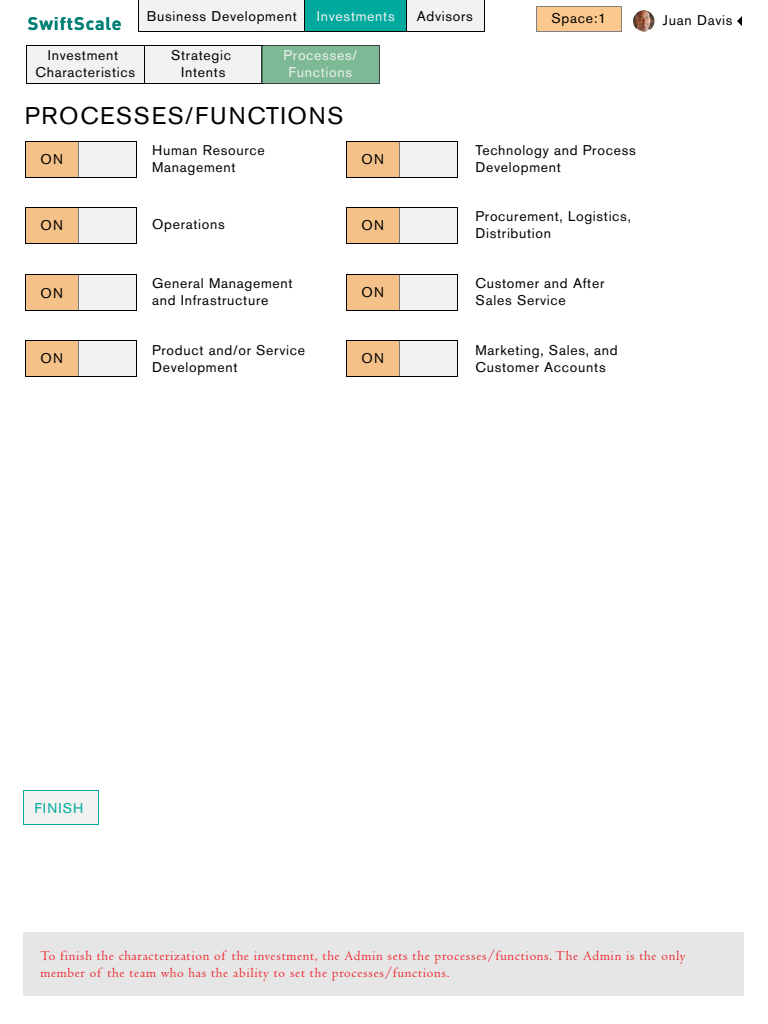
<style>
.page{position:relative;width:768px;height:1024px;background:#fff}
.page>*{position:absolute;margin:0;border:0;box-sizing:border-box;transform-origin:0 0}
.t1{font:24px "Akzidenz Grotesk BE";letter-spacing:.07em;color:#000}
.t2{font:700 18px "DIN";letter-spacing:.05em;color:#007f76}
.t3{font:14px/16.8px "Akzidenz Grotesk BE";letter-spacing:.05em;color:#000}
.t4{font:14px/16.8px "Centaur";letter-spacing:.05em;color:#ed1c24}
.t5{font:14px/16.8px "Akzidenz Grotesk BE";letter-spacing:.05em;color:#f2f2f2;text-align:center}
.t6{font:14px "Akzidenz Grotesk BE";letter-spacing:.07em;color:#00a99d}
</style>
<div class="page">
<svg style="left:138px;top:0;width:347px;height:32px"></svg>
<div style="left:23px;top:790px;width:76px;height:35px;background:#f2f2f2;border:1px solid #00a99d"></div>
<div style="left:25px;top:141px;width:112px;height:37px;background:#f2f2f2;border:1px solid #000"></div>
<div style="left:25px;top:141px;width:54px;height:37px;background:#f4c288;border:1px solid #000"></div>
<div style="left:25px;top:207px;width:112px;height:37px;background:#f2f2f2;border:1px solid #000"></div>
<div style="left:25px;top:207px;width:54px;height:37px;background:#f4c288;border:1px solid #000"></div>
<div style="left:25px;top:274px;width:112px;height:37px;background:#f2f2f2;border:1px solid #000"></div>
<div style="left:25px;top:274px;width:54px;height:37px;background:#f4c288;border:1px solid #000"></div>
<div style="left:25px;top:340px;width:112px;height:37px;background:#f2f2f2;border:1px solid #000"></div>
<div style="left:25px;top:340px;width:54px;height:37px;background:#f4c288;border:1px solid #000"></div>
<div style="left:346px;top:141px;width:112px;height:37px;background:#f2f2f2;border:1px solid #000"></div>
<div style="left:346px;top:141px;width:54px;height:37px;background:#f4c288;border:1px solid #000"></div>
<div style="left:346px;top:207px;width:112px;height:37px;background:#f2f2f2;border:1px solid #000"></div>
<div style="left:346px;top:207px;width:54px;height:37px;background:#f4c288;border:1px solid #000"></div>
<div style="left:346px;top:274px;width:112px;height:37px;background:#f2f2f2;border:1px solid #000"></div>
<div style="left:346px;top:340px;width:112px;height:37px;background:#f2f2f2;border:1px solid #000"></div>
<div style="left:346px;top:340px;width:54px;height:37px;background:#f4c288;border:1px solid #000"></div>
<div style="left:144px;top:45px;width:119px;height:39px;background:#f2f2f2;border:1px solid #000"></div>
<div style="left:26px;top:45px;width:119px;height:39px;background:#f2f2f2;border:1px solid #000"></div>
<div style="left:261px;top:45px;width:119px;height:39px;background:#7db995"></div>
<div style="left:346px;top:274px;width:54px;height:37px;background:#f4c288;border:1px solid #000"></div>
<svg style="left:737px;top:16px;width:5px;height:10px"></svg>
<img style="left:633px;top:10px;width:22px;height:22px;border-radius:11px">
<div style="left:20px;top:929px;width:727px;height:70px;background:#e6e6e6;border:3px solid #fff"></div>
<div style="left:536px;top:6px;width:86px;height:26px;background:#fbc98e"></div>
<p class="t3" style="left:147px;top:8px;width:152px">Business Development</p>
<p class="t5" style="left:317px;top:8px;width:79px">Investments</p>
<p class="t3" style="left:417px;top:8px;width:58px">Advisors</p>
<p class="t2" style="left:28px;top:11px;width:95px">SwiftScale</p>
<p class="t3" style="left:36px;top:47px;width:101px;text-align:center">Investment<br>Characteristics</p>
<p class="t3" style="left:171px;top:47px;width:61px;text-align:center">Strategic<br>Intents</p>
<p class="t5" style="left:283px;top:47px;width:75px">Processes/<br>Functions</p>
<p class="t3" style="left:552px;top:10px;width:56px">Space:1</p>
<h1 class="t1" style="left:25px;top:102px;width:320px">PROCESSES/FUNCTIONS</h1>
<p class="t3" style="left:152px;top:142px;width:114px">Human Resource<br>Management</p>
<p class="t3" style="left:41px;top:151px;width:24px">ON</p>
<p class="t3" style="left:362px;top:151px;width:24px">ON</p>
<p class="t3" style="left:476px;top:142px;width:162px">Technology and Process<br>Development</p>
<p class="t3" style="left:41px;top:217px;width:24px">ON</p>
<p class="t3" style="left:152px;top:216px;width:74px">Operations</p>
<p class="t3" style="left:362px;top:217px;width:24px">ON</p>
<p class="t3" style="left:476px;top:208px;width:157px">Procurement, Logistics,<br>Distribution</p>
<p class="t3" style="left:41px;top:285px;width:24px">ON</p>
<p class="t3" style="left:41px;top:350px;width:24px">ON</p>
<p class="t3" style="left:152px;top:275px;width:142px">General Management and Infrastructure</p>
<p class="t3" style="left:152px;top:342px;width:154px">Product and/or Service<br>Development</p>
<p class="t3" style="left:362px;top:284px;width:24px">ON</p>
<p class="t3" style="left:362px;top:350px;width:24px">ON</p>
<p class="t3" style="left:476px;top:275px;width:130px">Customer and After<br>Sales Service</p>
<p class="t3" style="left:476px;top:342px;width:144px">Marketing, Sales, and<br>Customer Accounts</p>
<p class="t3" style="left:663px;top:12px;width:71px">Juan Davis</p>
<p class="t6" style="left:34px;top:800px;width:51px">FINISH</p>
<p class="t4" style="left:40px;top:947px;width:646px">To finish the characterization of the investment, the Admin sets the processes/functions. The Admin is the only member of the team who has the ability to set the processes/functions.</p>
</div>
